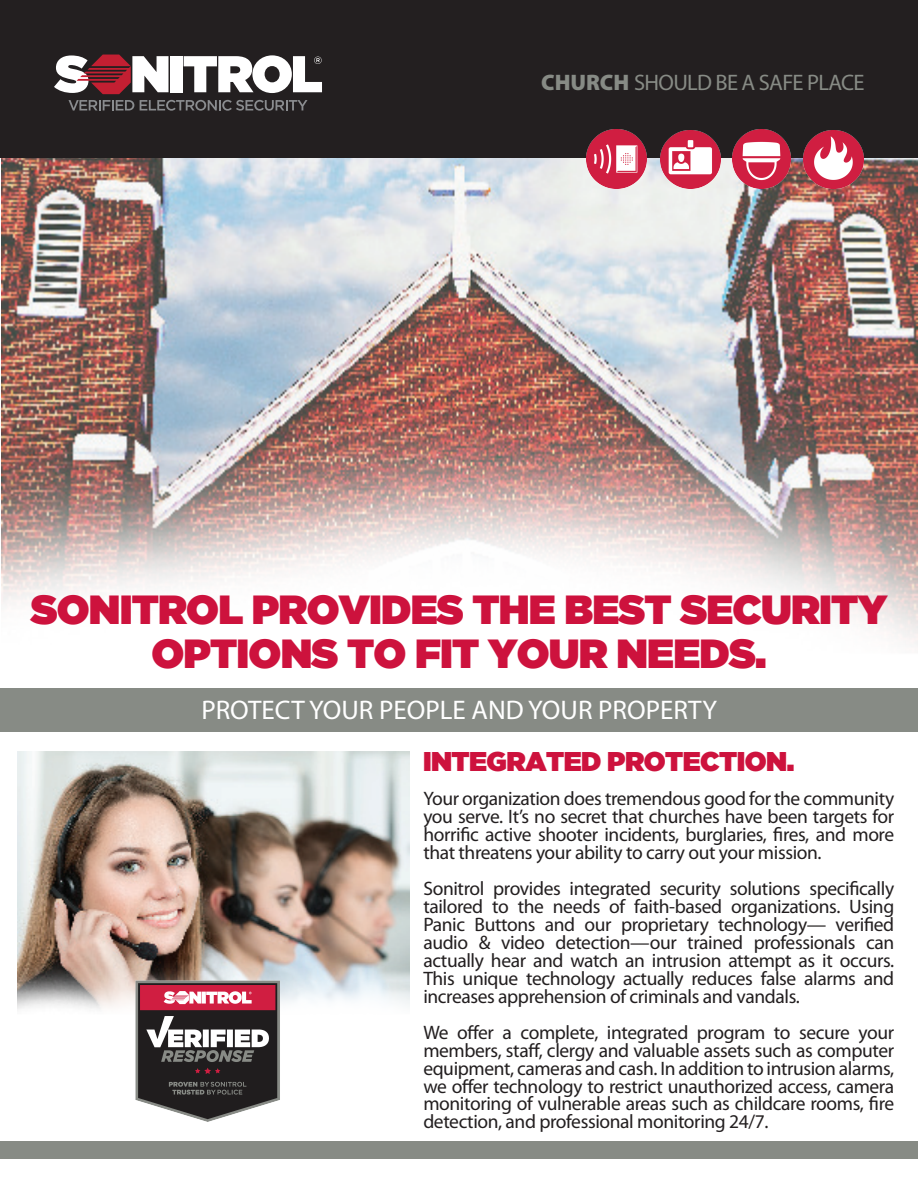
<style>
.page{position:relative;width:918px;height:1188px;background:#fff}
.page>*{position:absolute;margin:0;border:0;box-sizing:border-box;transform-origin:0 0}
.t1{font:40.5px/43.5px "Gotham Ultra";letter-spacing:-.02em;color:#cd123d;text-align:center}
.t2{font:27px "Myriad Pro";color:#fff}
.t3{font:27px "Gotham Ultra";letter-spacing:-.02em;color:#cd123d}
.t4{font:22.5px "Myriad Pro";letter-spacing:-.03em;color:#878b85}
.t5{font:19.5px/18px "Myriad Pro";letter-spacing:-.02em;color:#231f20;text-align:justify}
.s1{font-weight:900}
</style>
<div class="page">
<img style="left:1px;top:158px;width:917px;height:488px">
<div style="left:0;top:0;width:918px;height:158px;background:#231f20"></div>
<svg style="left:69px;top:100px;width:65px;height:11px"></svg>
<svg style="left:140px;top:100px;width:168px;height:11px"></svg>
<div style="left:170px;top:56px;width:12px;height:36px;background:#fff"></div>
<svg style="left:54px;top:55px;width:115px;height:39px"></svg>
<svg style="left:184px;top:55px;width:138px;height:38px"></svg>
<img style="left:660px;top:130px;width:60px;height:59px">
<img style="left:587px;top:130px;width:59px;height:59px">
<img style="left:803px;top:130px;width:61px;height:59px">
<img style="left:733px;top:130px;width:58px;height:59px">
<div style="left:0;top:688px;width:918px;height:44px;background:#878b85"></div>
<img style="left:17px;top:752px;width:393px;height:257px">
<img style="left:131px;top:976px;width:153px;height:146px">
<div style="left:0;top:1141px;width:918px;height:17px;background:#878b85"></div>
<p class="t4" style="left:541px;top:70px;width:325px"><span class="s1">CHURCH</span> SHOULD BE A SAFE PLACE</p>
<h1 class="t1" style="left:31px;top:587px;width:858px">SONITROL PROVIDES THE BEST SECURITY<br>OPTIONS TO FIT YOUR NEEDS.</h1>
<h2 class="t2" style="left:201px;top:695px;width:517px">PROTECT YOUR PEOPLE AND YOUR PROPERTY</h2>
<h2 class="t3" style="left:423px;top:746px;width:373px">INTEGRATED PROTECTION.</h2>
<p class="t5" style="left:423px;top:789px;width:472px">Your organization does tremendous good for the community you serve. It’s no secret that churches have been targets for horrific active shooter incidents, burglaries, fires, and more that threatens your ability to carry out your mission.</p>
<p class="t5" style="left:423px;top:879px;width:472px">Sonitrol provides integrated security solutions specifically tailored to the needs of faith-based organizations. Using Panic Buttons and our proprietary technology— verified audio &amp; video detection—our trained professionals can actually hear and watch an intrusion attempt as it occurs.<br>This unique technology actually reduces false alarms and increases apprehension of criminals and vandals.</p>
<p class="t5" style="left:423px;top:1023px;width:472px">We offer a complete, integrated program to secure your members, staff, clergy and valuable assets such as computer equipment, cameras and cash. In addition to intrusion alarms, we offer technology to restrict unauthorized access, camera monitoring of vulnerable areas such as childcare rooms, fire detection, and professional monitoring 24/7.</p>
</div>
